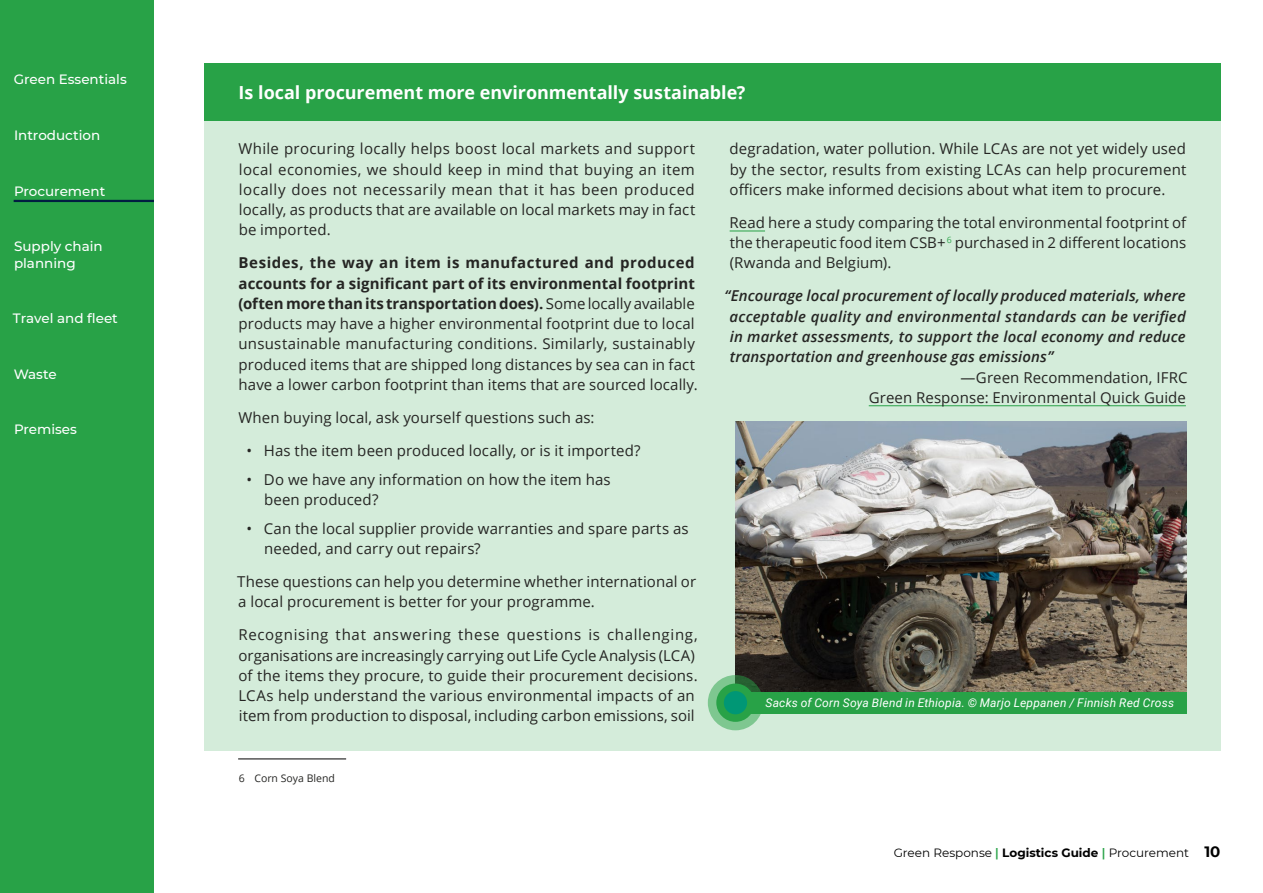
<style>
.page{position:relative;width:1263px;height:893px;background:#fff}
.page>*{position:absolute;margin:0;border:0;box-sizing:border-box;transform-origin:0 0}
.t1{font:700 18px "Open Sans";letter-spacing:-.005em;color:#fff}
.t2{font:15px/20.2px "Open Sans";letter-spacing:.005em;color:#252523}
.t3{font:italic 600 15px/20.2px "Open Sans";letter-spacing:.005em;color:#252523;text-align:justify}
.t4{font:500 13.5px/16.5px "Montserrat";color:#fff}
.t5{font:italic 12px "Roboto";letter-spacing:.02em;color:#fff}
.t6{font:12px "Montserrat";color:#000}
.t7{font:10.5px "Open Sans";color:#252523}
.s1{font-weight:700}
.s2{font-weight:600;color:#28a247}
.s3{font-weight:700;font-size:15px}
</style>
<div class="page">
<div style="left:0;top:0;width:154px;height:893px;background:#28a247"></div>
<hr style="left:14px;top:200px;width:140px;height:2px;background:#011e41">
<div style="left:204px;top:118px;width:1016px;height:632px;background:#d4ecda"></div>
<div style="left:204px;top:64px;width:1016px;height:57px;background:#28a247"></div>
<hr style="left:238px;top:759px;width:108px;height:1px;background:#000">
<hr style="left:730px;top:231px;width:35px;height:1px;background:#28a247">
<hr style="left:869px;top:405px;width:317px;height:1px;background:#28a247">
<img style="left:735px;top:422px;width:451px;height:270px">
<div style="left:748px;top:692px;width:438px;height:21px;background:#28a247"></div>
<div style="left:708px;top:675px;width:55px;height:55px;border:10px solid #28a247;border-radius:50%"></div>
<div style="left:720px;top:687px;width:31px;height:31px;background:#009775;border-radius:50%"></div>
<div style="left:716px;top:684px;width:39px;height:38px;border:8px solid #28a247;border-radius:50%"></div>
<p class="t4" style="left:14px;top:71px;width:115px">Green Essentials</p>
<p class="t4" style="left:14px;top:126px;width:88px">Introduction</p>
<p class="t4" style="left:14px;top:182px;width:93px">Procurement</p>
<p class="t4" style="left:14px;top:238px;width:90px">Supply chain planning</p>
<p class="t4" style="left:13px;top:310px;width:106px">Travel and fleet</p>
<p class="t4" style="left:14px;top:365px;width:44px">Waste</p>
<p class="t4" style="left:14px;top:421px;width:64px">Premises</p>
<p class="t1" style="left:238px;top:80px;width:508px">Is local procurement more environmentally sustainable?</p>
<p class="t2" style="left:238px;top:139px;width:458px;text-align:justify">While procuring locally helps boost local markets and support local economies, we should keep in mind that buying an item locally does not necessarily mean that it has been produced locally, as products that are available on local markets may in fact be imported.</p>
<p class="t2" style="left:238px;top:253px;width:461px"><span class="s1">Besides, the way an item is manufactured and produced accounts for a significant part of its environmental footprint (often more than its transportation does).</span> Some locally available products may have a higher environmental footprint due to local unsustainable manufacturing conditions. Similarly, sustainably produced items that are shipped long distances by sea can in fact have a lower carbon footprint than items that are sourced locally.</p>
<p class="t2" style="left:238px;top:407px;width:358px">When buying local, ask yourself questions such as:</p>
<p class="t2" style="left:246px;top:440px;width:396px">• Has the item been produced locally, or is it imported?</p>
<p class="t2" style="left:264px;top:469px;width:348px;text-indent:-18px">• Do we have any information on how the item has been produced?</p>
<p class="t2" style="left:264px;top:518px;width:426px;text-indent:-18px">• Can the local supplier provide warranties and spare parts as needed, and carry out repairs?</p>
<p class="t2" style="left:237px;top:571px;width:460px">These questions can help you determine whether international or a local procurement is better for your programme.</p>
<p class="t2" style="left:238px;top:624px;width:461px">Recognising that answering these questions is challenging, organisations are increasingly carrying out Life Cycle Analysis (LCA) of the items they procure, to guide their procurement decisions.<br>LCAs help understand the various environmental impacts of an item from production to disposal, including carbon emissions, soil</p>
<p class="t2" style="left:730px;top:139px;width:458px;text-align:justify">degradation, water pollution. While LCAs are not yet widely used by the sector, results from existing LCAs can help procurement officers make informed decisions about what item to procure.</p>
<p class="t2" style="left:730px;top:212px;width:458px;text-align:justify">Read here a study comparing the total environmental footprint of the therapeutic food item CSB+ <sup>6</sup> purchased in 2 different locations (Rwanda and Belgium).</p>
<p class="t3" style="left:730px;top:286px;width:458px;text-indent:-5px">“Encourage local procurement of locally produced materials, where acceptable quality and environmental standards can be verified in market assessments, to support the local economy and reduce transportation and greenhouse gas emissions”</p>
<p class="t2" style="left:869px;top:367px;width:320px;text-align:right">—Green Recommendation, IFRC<br>Green Response: Environmental Quick Guide</p>
<p class="t5" style="left:765px;top:694px;width:410px">Sacks of Corn Soya Blend in Ethiopia. © Marjo Leppanen / Finnish Red Cross</p>
<p class="t7" style="left:239px;top:771px;width:98px">6 Corn Soya Blend</p>
<p class="t6" style="left:894px;top:844px;width:328px">Green Response <span class="s2">|</span> <span class="s1">Logistics Guide</span> <span class="s2">|</span> Procurement <span class="s3">10</span></p>
</div>
